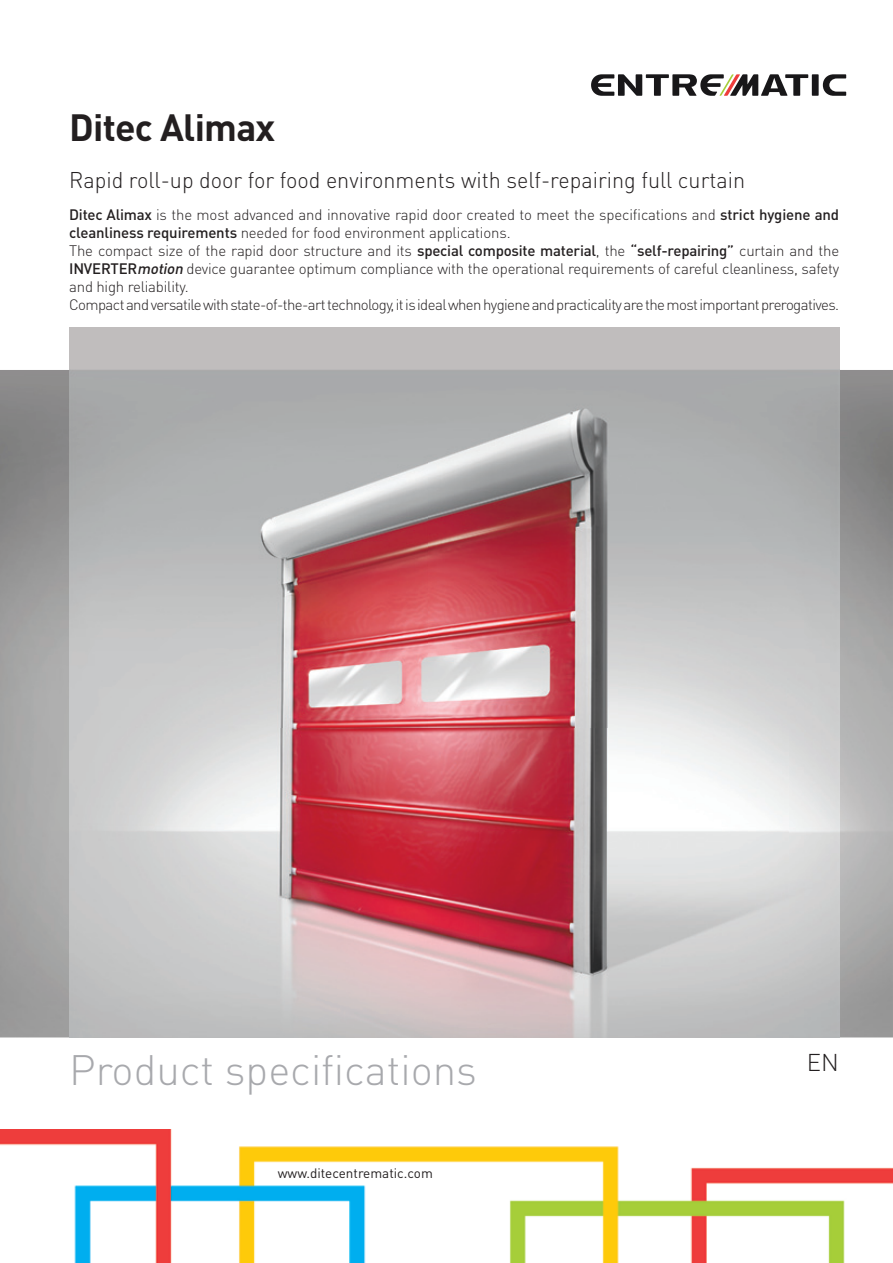
<style>
.page{position:relative;width:893px;height:1263px;background:#fff}
.page>*{position:absolute;margin:0;border:0;box-sizing:border-box;transform-origin:0 0}
.t1{font:300 42px "DIN Pro";color:#a8a9ad}
.t2{font:700 37.5px "DIN Pro";letter-spacing:-.02em;color:#231f20}
.t3{font:300 24px "DIN Pro";color:#231f20}
.t4{font:300 22.5px "DIN Pro";color:#231f20;scale:.96 1}
.t5{font:300 15px/18px "DIN Pro";letter-spacing:-.015em;color:#231f20}
.t6{font:13.5px "DIN Pro";color:#231f20}
.s1{font-weight:500}
.s2{font-weight:500;font-style:italic}
</style>
<div class="page">
<img style="left:0;top:370px;width:893px;height:667px">
<img style="left:0;top:1129px;width:893px;height:134px">
<img style="left:69px;top:327px;width:770px;height:710px">
<svg style="left:823px;top:74px;width:23px;height:22px"></svg>
<div style="left:812px;top:74px;width:7px;height:22px;background:#181719"></div>
<svg style="left:591px;top:74px;width:217px;height:22px"></svg>
<h2 class="t2" style="left:69px;top:102px;width:208px">Ditec Alimax</h2>
<h3 class="t4" style="left:69px;top:164px;width:706px">Rapid roll-up door for food environments with self-repairing full curtain</h3>
<p class="t5" style="left:69px;top:205px;width:771px"><span class="s1">Ditec Alimax</span> is the most advanced and innovative rapid door created to meet the specifications and <span class="s1">strict hygiene and cleanliness requirements</span> needed for food environment applications.<br>The compact size of the rapid door structure and its <span class="s1">special composite material</span>, the <span class="s1">“self-repairing”</span> curtain and the <span class="s1">INVERTER</span><span class="s2">motion</span> device guarantee optimum compliance with the operational requirements of careful cleanliness, safety and high reliability.<br>Compact and versatile with state-of-the-art technology, it is ideal when hygiene and practicality are the most important prerogatives.</p>
<h1 class="t1" style="left:69px;top:1041px;width:409px">Product specifications</h1>
<p class="t6" style="left:278px;top:1163px;width:157px">www.ditecentrematic.com</p>
<h3 class="t3" style="left:807px;top:1046px;width:34px">EN</h3>
</div>
